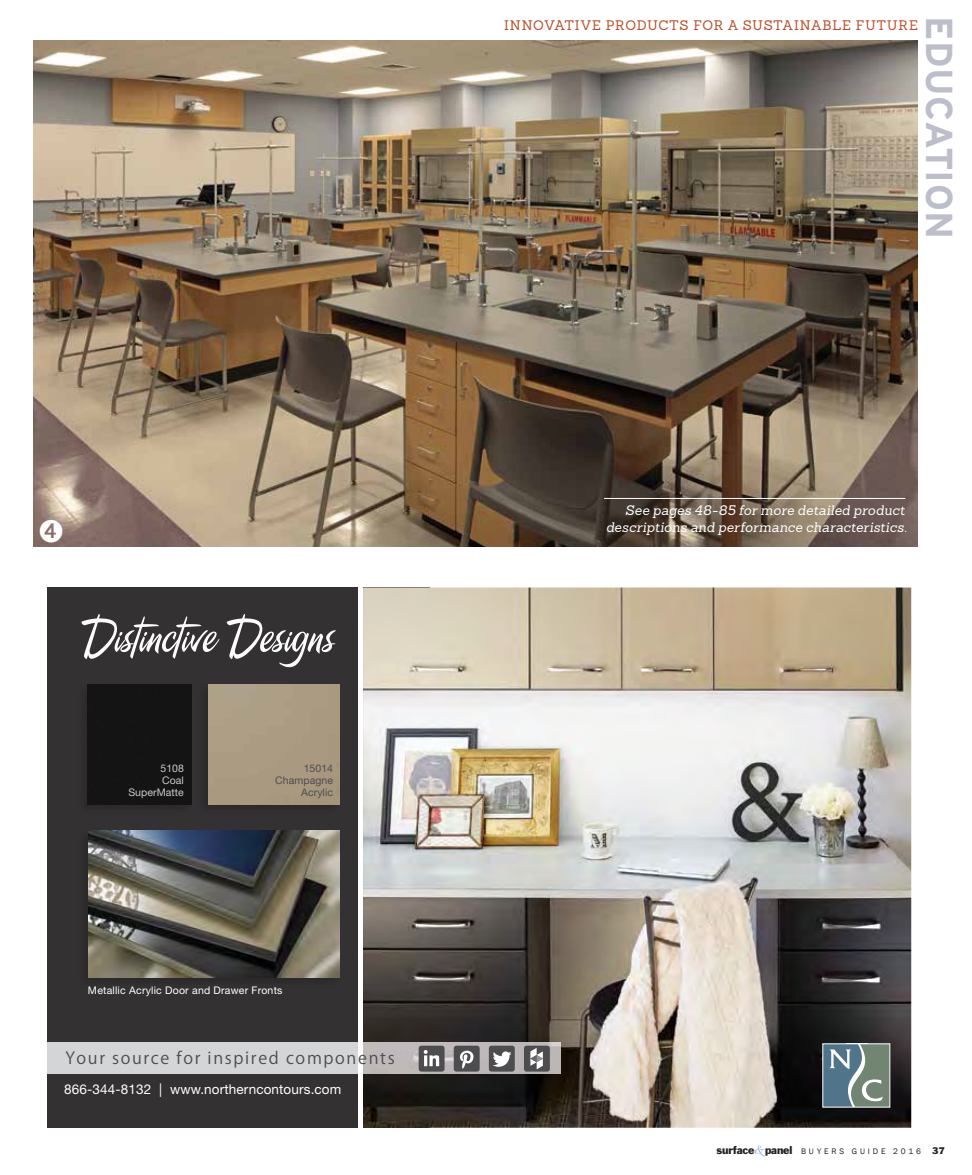
<style>
.page{position:relative;width:972px;height:1175px;background:#fff}
.page>*{position:absolute;margin:0;border:0;box-sizing:border-box;transform-origin:0 0}
.t1{font:48.3px "A&S Signwriter";letter-spacing:.02em;color:#fff;scale:1.09 1}
.t2{font:700 37.5px "Interstate";letter-spacing:.01em;color:#bdbecb}
.t3{font:16.5px "Koz Go Pr 6 N";letter-spacing:.1em;color:#4d4d4f}
.t4{font:italic 13.5px "Sanchez Slab";letter-spacing:.01em;color:#fff}
.t5{font:13.5px "Sanchez Slab";letter-spacing:.065em;color:#b64f2a}
.t6{font:13.5px "Helvetica Neue";letter-spacing:.01em;color:#fff}
.t7{font:10.5px "Helvetica Neue";letter-spacing:.02em;color:#fff}
.t8{font:10.5px/12px "Helvetica Neue";letter-spacing:.005em;color:#4d4d4f;text-align:right}
.t9{font:10.5px/12px "Helvetica Neue";letter-spacing:.005em;color:#c7c8ca;text-align:right}
.t10{font:9px "Franklin Gothic";color:#231f20}
.t11{font:8.25px "Franklin Gothic";color:#231f20}
.s1{font-size:10.5px}
.s2{font-family:"Isadora";font-size:13.5px;color:#87addb}
</style>
<div class="page">
<img style="left:34px;top:40px;width:884px;height:507px">
<div style="left:47px;top:587px;width:383px;height:540px;background:#333132"></div>
<img style="left:363px;top:587px;width:548px;height:540px">
<hr style="left:359px;top:587px;width:4px;height:540px;background:#fff">
<img style="left:88px;top:977px;width:252px;height:1px">
<img style="left:88px;top:830px;width:252px;height:147px">
<div style="left:47px;top:1042px;width:312px;height:32px;background:#d4d5d7"></div>
<img style="left:363px;top:1042px;width:197px;height:32px">
<div style="left:88px;top:685px;width:103px;height:119px;background:#141414"></div>
<div style="left:208px;top:685px;width:132px;height:119px;background:#ab9b82"></div>
<div style="left:489px;top:1045px;width:26px;height:26px;background:#4d4d4f;border-radius:3px"></div>
<svg style="left:493px;top:1051px;width:18px;height:15px"></svg>
<div style="left:419px;top:1045px;width:26px;height:26px;background:#4d4d4f;border-radius:3px"></div>
<svg style="left:424px;top:1050px;width:15px;height:16px"></svg>
<div style="left:454px;top:1045px;width:26px;height:26px;background:#4d4d4f;border-radius:3px"></div>
<svg style="left:460px;top:1050px;width:14px;height:18px"></svg>
<div style="left:524px;top:1045px;width:26px;height:26px;background:#4d4d4f;border-radius:3px"></div>
<svg style="left:530px;top:1048px;width:13px;height:21px"></svg>
<svg style="left:825px;top:1045px;width:63px;height:60px"></svg>
<div style="left:823px;top:1043px;width:67px;height:64px;border:1px solid #fff"></div>
<hr style="left:604px;top:498px;width:301px;height:1px;background:#fff">
<svg style="left:40px;top:519px;width:23px;height:23px"></svg>
<h1 class="t1" style="left:82px;top:612px;width:231px">Distinctive Designs</h1>
<p class="t9" style="left:128px;top:762px;width:57px">5108<br>Coal<br>SuperMatte</p>
<p class="t8" style="left:275px;top:762px;width:59px">15014<br>Champagne<br>Acrylic</p>
<p class="t7" style="left:88px;top:984px;width:196px">Metallic Acrylic Door and Drawer Fronts</p>
<p class="t3" style="left:66px;top:1048px;width:331px">Your source for inspired components</p>
<p class="t6" style="left:64px;top:1080px;width:279px">866-344-8132 | www.northerncontours.com</p>
<p class="t5" style="left:504px;top:16px;width:415px">INNOVATIVE PRODUCTS FOR A SUSTAINABLE FUTURE</p>
<h2 class="t2" style="left:960px;top:16px;width:224px;rotate:90deg">EDUCATION</h2>
<p class="t4" style="left:625px;top:501px;width:281px">See pages 48-85 for more detailed product</p>
<p class="t4" style="left:606px;top:518px;width:303px">descriptions and performance characteristics.</p>
<p class="t11" style="left:716px;top:1146px;width:206px"><span class="s1">surface</span><span class="s2">&amp;</span><span class="s1">panel</span> B U Y E R S G U I D E 2 0 1 6</p>
<p class="t10" style="left:932px;top:1145px;width:14px">37</p>
</div>
